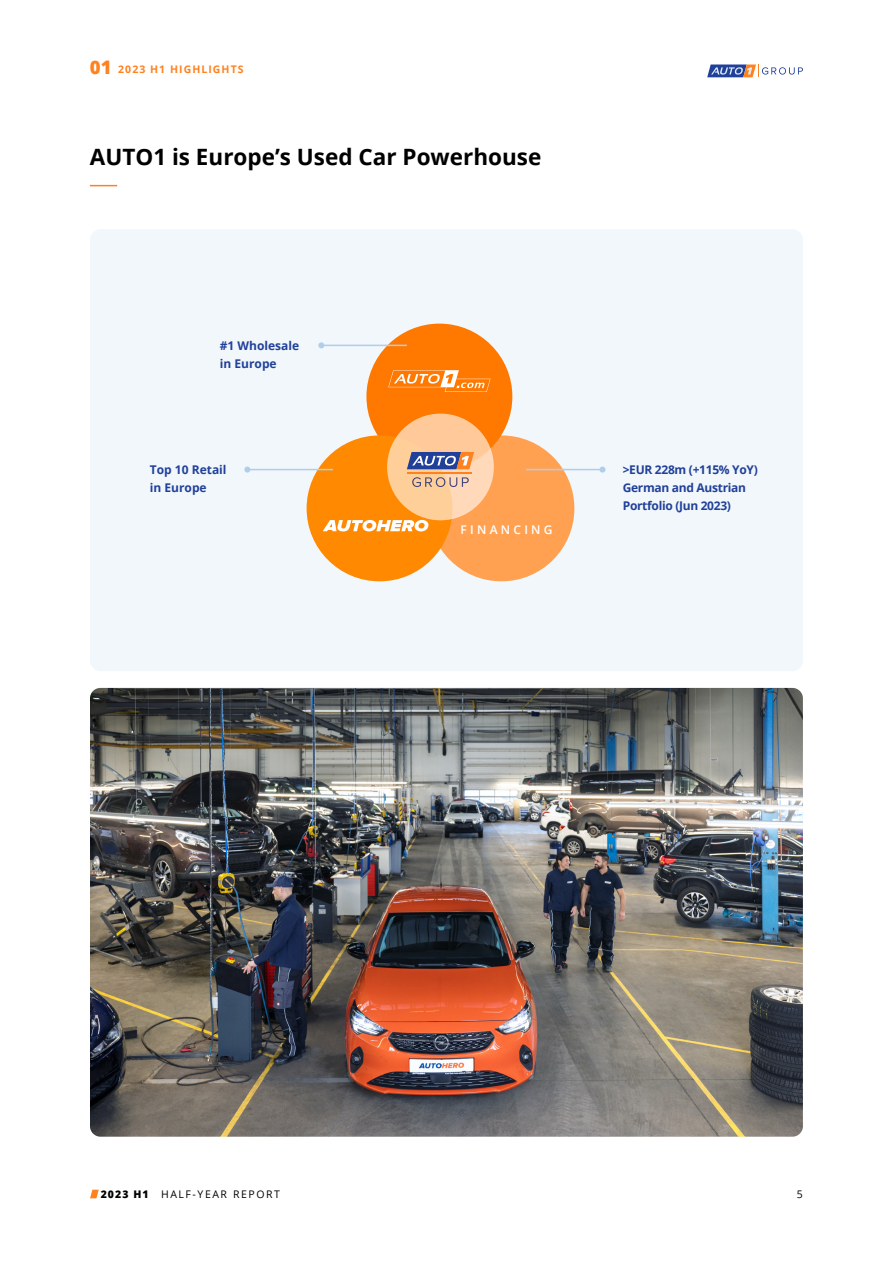
<style>
.page{position:relative;width:893px;height:1263px;background:#fff}
.page>*{position:absolute;margin:0;border:0;box-sizing:border-box;transform-origin:0 0}
.t1{font:700 22.5px "Open Sans";color:#000}
.t2{font:800 18.6px "Open Sans";color:#ff8220}
.t3{font:700 12px/18px "Open Sans";letter-spacing:-.025em;color:#21409a}
.t4{font:700 12px/18px "Open Sans";color:#21409a}
.t5{font:600 12px "Open Sans";letter-spacing:.27em;color:#fff}
.t6{font:10.5px "Open Sans";letter-spacing:.15em;color:#000}
.t7{font:700 10.5px "Open Sans";letter-spacing:.1em;color:#ff8220}
.s1{font-weight:800}
</style>
<div class="page">
<svg style="left:90px;top:1190px;width:9px;height:8px"></svg>
<svg style="left:707px;top:64px;width:96px;height:13px"></svg>
<div style="left:90px;top:229px;width:713px;height:442px;background:#f1f7fb;border-radius:10px"></div>
<div style="left:428px;top:435px;width:146px;height:146px;background:#ffa151;border-radius:50%"></div>
<img style="left:90px;top:688px;width:713px;height:449px">
<svg style="left:90px;top:185px;width:27px;height:1px"></svg>
<div style="left:366px;top:324px;width:146px;height:145px;background:#ff7800;border-radius:50%"></div>
<div style="left:307px;top:435px;width:145px;height:146px;background:#ff8900;border-radius:50%"></div>
<svg style="left:387px;top:414px;width:107px;height:106px;background:#fecd9e"></svg>
<hr style="left:407px;top:473px;width:65px;height:1px;background:#ff8220">
<svg style="left:407px;top:452px;width:67px;height:17px"></svg>
<svg style="left:412px;top:477px;width:57px;height:10px"></svg>
<svg style="left:388px;top:370px;width:102px;height:22px"></svg>
<hr style="left:526px;top:469px;width:76px;height:1px;background:#afceec">
<svg style="left:599px;top:467px;width:6px;height:6px"></svg>
<hr style="left:247px;top:469px;width:86px;height:1px;background:#afceec">
<svg style="left:244px;top:467px;width:6px;height:6px"></svg>
<hr style="left:321px;top:345px;width:86px;height:1px;background:#afceec">
<svg style="left:318px;top:342px;width:6px;height:6px"></svg>
<svg style="left:323px;top:520px;width:105px;height:11px"></svg>
<h2 class="t2" style="left:90px;top:53px;width:23px">01</h2>
<p class="t7" style="left:118px;top:61px;width:127px">2023 H1 HIGHLIGHTS</p>
<h1 class="t1" style="left:90px;top:141px;width:453px">AUTO1 is Europe’s Used Car Powerhouse</h1>
<p class="t4" style="left:220px;top:336px;width:81px">#1 Wholesale in Europe</p>
<p class="t4" style="left:150px;top:461px;width:78px">Top 10 Retail in Europe</p>
<p class="t3" style="left:623px;top:461px;width:137px">&gt;EUR 228m (+115% YoY)<br>German and Austrian<br>Portfolio (Jun 2023)</p>
<p class="t5" style="left:460px;top:521px;width:94px">FINANCING</p>
<p class="t6" style="left:101px;top:1187px;width:181px"><span class="s1">2023 H1</span> HALF-YEAR REPORT</p>
<p class="t6" style="left:797px;top:1187px;width:8px">5</p>
</div>
